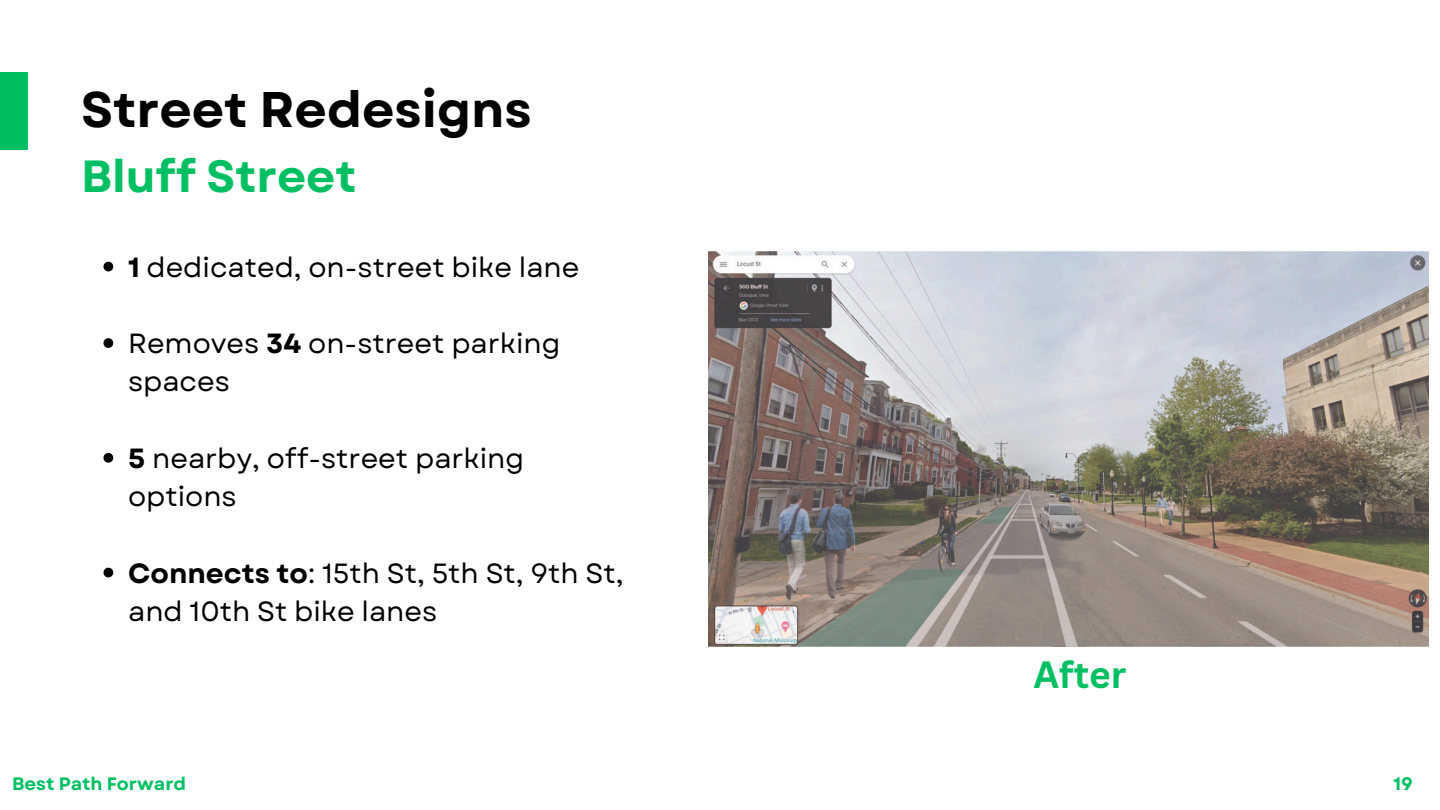
<style>
.page{position:relative;width:1440px;height:810px;background:#fff}
.page>*{position:absolute;margin:0;border:0;box-sizing:border-box;transform-origin:0 0}
.t1{font:700 50px "Garet";color:#000}
.t2{font:700 45px "Garet";color:#00bf63}
.t3{font:700 37px "Canva Sans";color:#00bf63}
.t4{font:27.7px/38.2px "Garet";color:#000}
.t5{font:700 18px "Garet";color:#00bf63}
.s1{font-weight:700}
</style>
<div class="page">
<div style="left:0;top:72px;width:28px;height:78px;background:#00bf63"></div>
<svg style="left:104px;top:262px;width:9px;height:9px"></svg>
<svg style="left:104px;top:338px;width:9px;height:10px"></svg>
<svg style="left:104px;top:453px;width:9px;height:10px"></svg>
<svg style="left:104px;top:568px;width:9px;height:9px"></svg>
<img style="left:709px;top:252px;width:720px;height:394px">
<p class="t1" style="left:81px;top:73px;width:452px">Street Redesigns</p>
<h3 class="t2" style="left:81px;top:144px;width:277px">Bluff Street</h3>
<h3 class="t4" style="left:128px;top:248px;width:453px"><span class="s1">1</span> dedicated, on-street bike lane</h3>
<p class="t4" style="left:128px;top:325px;width:434px">Removes <span class="s1">34</span> on-street parking spaces</p>
<h2 class="t4" style="left:128px;top:439px;width:398px"><span class="s1">5</span> nearby, off-street parking options</h2>
<p class="t4" style="left:128px;top:554px;width:497px"><span class="s1">Connects to</span>: 15th St, 5th St, 9th St, and 10th St bike lanes</p>
<p class="t3" style="left:1034px;top:648px;width:94px">After</p>
<h1 class="t5" style="left:12px;top:770px;width:176px">Best Path Forward</h1>
<h1 class="t5" style="left:1393px;top:770px;width:21px">19</h1>
</div>
